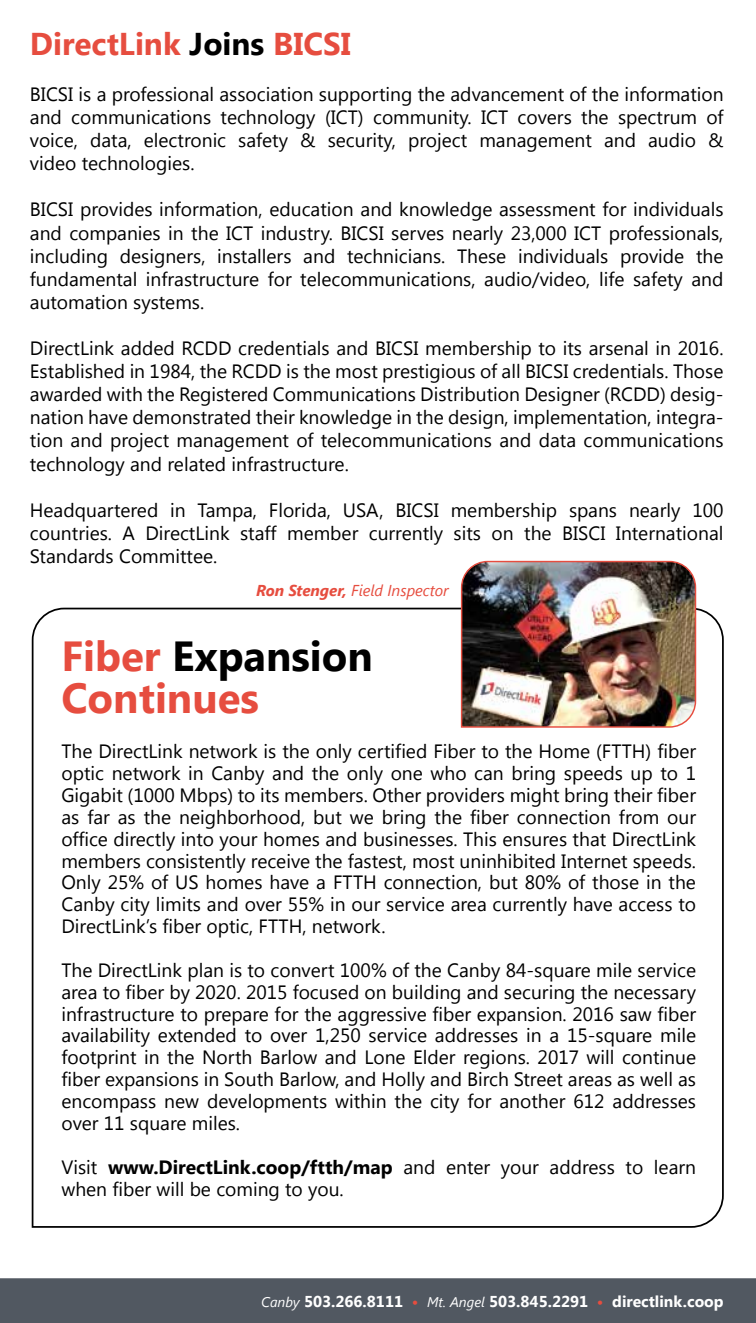
<style>
.page{position:relative;width:756px;height:1323px;background:#fff}
.page>*{position:absolute;margin:0;border:0;box-sizing:border-box;transform-origin:0 0}
.t1{font:700 42px/42px "Segoe UI";color:#e64d3f}
.t2{font:700 31.5px "Segoe UI";color:#e64d3f}
.t3{font:19.25px/21.9px "Segoe UI";color:#000;text-align:justify}
.t4{font:700 15.75px "Segoe UI";color:#fff}
.t5{font:italic 15.75px "Segoe UI";color:#e64d3f}
.s1{color:#000}
.s2{font-weight:700}
.s3{font-weight:400;font-style:italic;font-size:14px}
.s4{color:#e64d3f}
</style>
<div class="page">
<div style="left:0;top:1278px;width:756px;height:45px;background:#515861"></div>
<svg style="left:31px;top:607px;width:693px;height:621px"></svg>
<img style="left:460px;top:560px;width:237px;height:168px">
<h2 class="t2" style="left:30px;top:21px;width:322px">DirectLink <span class="s1">Joins</span> BICSI</h2>
<p class="t3" style="left:30px;top:82px;width:695px;line-height:23.1px">BICSI is a professional association supporting the advancement of the information and communications technology (ICT) community. ICT covers the spectrum of voice, data, electronic safety &amp; security, project management and audio &amp; video technologies.</p>
<p class="t3" style="left:30px;top:197px;width:695px;line-height:23.1px">BICSI provides information, education and knowledge assessment for individuals and companies in the ICT industry. BICSI serves nearly 23,000 ICT professionals, including designers, installers and technicians. These individuals provide the fundamental infrastructure for telecommunications, audio/video, life safety and automation systems. </p>
<p class="t3" style="left:30px;top:336px;width:695px;line-height:23.1px">DirectLink added RCDD credentials and BICSI membership to its arsenal in 2016.<br>Established in 1984, the RCDD is the most prestigious of all BICSI credentials. Those awarded with the Registered Communications Distribution Designer (RCDD) desig&shy;nation have demonstrated their knowledge in the design, implementation, integra&shy;tion and project management of telecommunications and data communications technology and related infrastructure.</p>
<p class="t3" style="left:30px;top:497px;width:695px;line-height:23.1px">Headquartered in Tampa, Florida, USA, BICSI membership spans nearly 100 countries. A DirectLink staff member currently sits on the BISCI International Standards Committee.</p>
<p class="t5" style="left:256px;top:579px;width:194px"><span class="s2">Ron Stenger,</span> Field Inspector</p>
<h1 class="t1" style="left:61px;top:633px;width:313px">Fiber <span class="s1">Expansion<br></span>Continues</h1>
<p class="t3" style="left:61px;top:740px;width:636px">The DirectLink network is the only certified Fiber to the Home (FTTH) fiber optic network in Canby and the only one who can bring speeds up to 1<br>Gigabit (1000 Mbps) to its members. Other providers might bring their fiber as far as the neighborhood, but we bring the fiber connection from our office directly into your homes and businesses. This ensures that DirectLink members consistently receive the fastest, most uninhibited Internet speeds.<br>Only 25% of US homes have a FTTH connection, but 80% of those in the Canby city limits and over 55% in our service area currently have access to DirectLink’s fiber optic, FTTH, network.</p>
<p class="t3" style="left:61px;top:958px;width:636px">The DirectLink plan is to convert 100% of the Canby 84-square mile service area to fiber by 2020. 2015 focused on building and securing the necessary infrastructure to prepare for the aggressive fiber expansion. 2016 saw fiber availability extended to over 1,250 service addresses in a 15-square mile footprint in the North Barlow and Lone Elder regions. 2017 will continue fiber expansions in South Barlow, and Holly and Birch Street areas as well as encompass new developments within the city for another 612 addresses over 11 square miles.</p>
<p class="t3" style="left:61px;top:1155px;width:636px">Visit <span class="s2">www.DirectLink.coop/ftth/map</span> and enter your address to learn when fiber will be coming to you.</p>
<p class="t4" style="left:261px;top:1290px;width:464px"><span class="s3">Canby</span> 503.266.8111 <span class="s4">•</span> <span class="s3">Mt. Angel</span> 503.845.2291 <span class="s4">•</span> directlink.coop</p>
</div>
